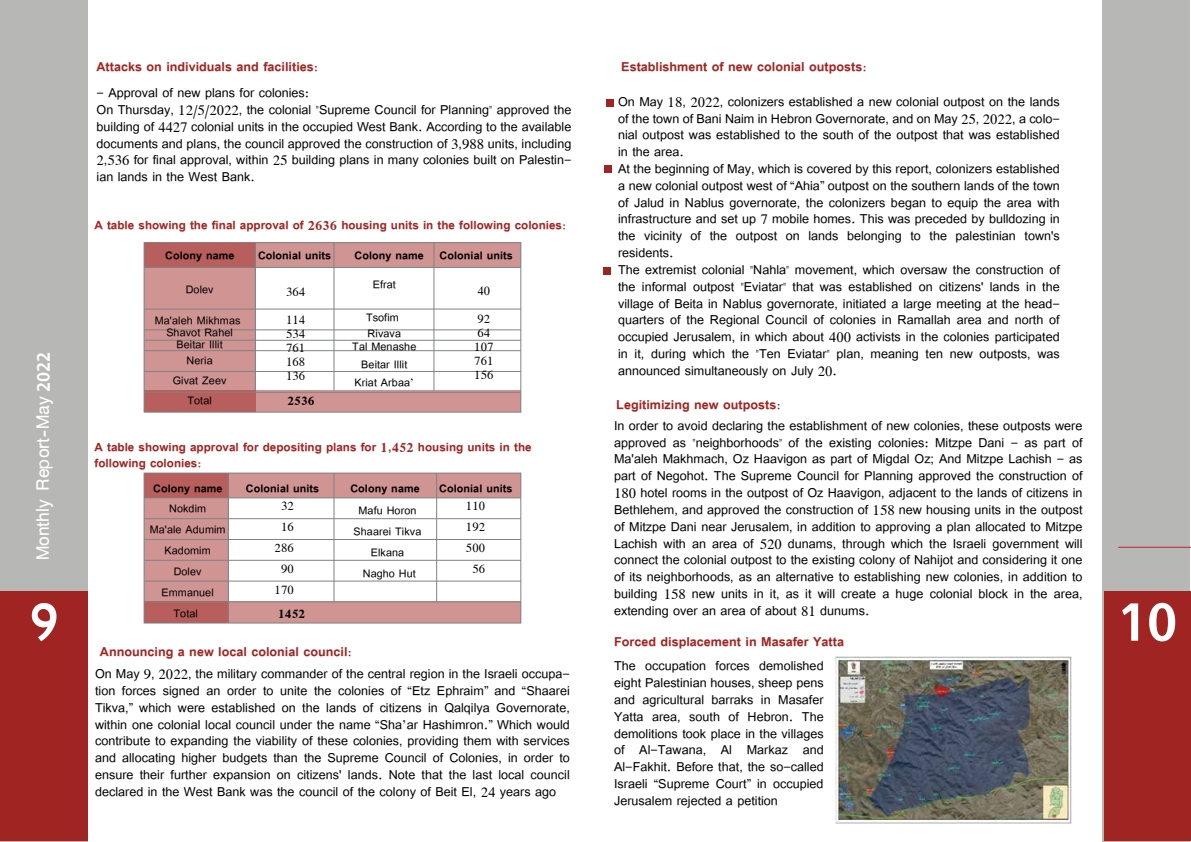
<style>
.page{position:relative;width:1191px;height:842px;background:#fff}
.page>*{position:absolute;margin:0;border:0;box-sizing:border-box;transform-origin:0 0}
.t1{font:60.3px "GE Snd";color:#fff}
.t2{font:20px "GE Snd";color:#fff}
.t3{font:14px/16.8px "Simplified Arabic";color:#000;text-align:justify}
.t4{font:700 14px "Simplified Arabic";color:#a02522}
.t5{font:700 13px/15.7px "Simplified Arabic";color:#a02522}
.t6{font:12px/21px "Simplified Arabic";letter-spacing:.005em;color:#000;text-align:center}
.t7{font:700 12px "Simplified Arabic";letter-spacing:.005em;color:#000}
</style>
<div class="page">
<div style="left:0;top:0;width:88px;height:842px;background:#b7b8b6"></div>
<div style="left:0;top:591px;width:88px;height:250px;background:#a02522"></div>
<div style="left:144px;top:243px;width:111px;height:169px;background:#d09493"></div>
<svg style="left:146px;top:391px;width:373px;height:19px;background:#c78482"></svg>
<svg style="left:146px;top:244px;width:373px;height:23px;background:#c88382"></svg>
<div style="left:144px;top:242px;width:377px;height:170px;border:1px solid #808284"></div>
<hr style="left:334px;top:243px;width:1px;height:148px;background:#808284">
<hr style="left:434px;top:243px;width:1px;height:148px;background:#808284">
<hr style="left:255px;top:243px;width:1px;height:148px;background:#808284">
<hr style="left:144px;top:267px;width:377px;height:1px;background:#808284">
<hr style="left:144px;top:340px;width:377px;height:1px;background:#808284">
<hr style="left:144px;top:309px;width:377px;height:1px;background:#808284">
<hr style="left:144px;top:330px;width:377px;height:1px;background:#808284">
<hr style="left:144px;top:350px;width:377px;height:1px;background:#808284">
<hr style="left:144px;top:371px;width:377px;height:1px;background:#808284">
<hr style="left:144px;top:392px;width:377px;height:1px;background:#808284">
<div style="left:144px;top:473px;width:84px;height:150px;background:#d09493"></div>
<svg style="left:146px;top:603px;width:373px;height:18px;background:#ca8886"></svg>
<svg style="left:146px;top:475px;width:373px;height:22px;background:#ca8786"></svg>
<div style="left:144px;top:473px;width:377px;height:150px;border:1px solid #808284"></div>
<hr style="left:436px;top:473px;width:1px;height:129px;background:#808284">
<hr style="left:334px;top:473px;width:1px;height:129px;background:#808284">
<hr style="left:228px;top:473px;width:1px;height:148px;background:#808284">
<hr style="left:144px;top:498px;width:377px;height:1px;background:#808284">
<hr style="left:144px;top:518px;width:377px;height:1px;background:#808284">
<hr style="left:144px;top:539px;width:377px;height:1px;background:#808284">
<hr style="left:144px;top:560px;width:377px;height:1px;background:#808284">
<hr style="left:144px;top:581px;width:377px;height:1px;background:#808284">
<hr style="left:144px;top:602px;width:377px;height:1px;background:#808284">
<div style="left:1102px;top:0;width:87px;height:842px;background:#b7b8b6"></div>
<div style="left:1104px;top:591px;width:87px;height:250px;background:#a02522"></div>
<hr style="left:1118px;top:547px;width:73px;height:1px;background:#be202e">
<div style="left:605px;top:99px;width:8px;height:8px;background:#a02522"></div>
<div style="left:604px;top:165px;width:8px;height:8px;background:#a02522"></div>
<div style="left:603px;top:267px;width:8px;height:8px;background:#a02522"></div>
<img style="left:835px;top:656px;width:236px;height:168px">
<h2 class="t2" style="left:30px;top:560px;width:210px;rotate:-90deg">Monthly Report-May 2022</h2>
<h1 class="t1" style="left:29px;top:580px;width:32px">9</h1>
<p class="t4" style="left:97px;top:55px;width:223px">Attacks on individuals and facilities:</p>
<p class="t3" style="left:97px;top:85px;width:476px;text-align:left">- Approval of new plans for colonies:<br>On Thursday, 12/5/2022, the colonial "Supreme Council for Planning" approved the building of 4427 colonial units in the occupied West Bank. According to the available documents and plans, the council approved the construction of 3,988 units, including 2,536 for final approval, within 25 building plans in many colonies built on Palestin&shy;ian lands in the West Bank.</p>
<p class="t5" style="left:94px;top:218px;width:473px">A table showing the final approval of 2636 housing units in the following colonies:</p>
<p class="t7" style="left:165px;top:245px;width:71px">Colony name</p>
<p class="t7" style="left:258px;top:245px;width:75px">Colonial units</p>
<p class="t7" style="left:354px;top:245px;width:71px">Colony name</p>
<p class="t7" style="left:439px;top:245px;width:75px">Colonial units</p>
<p class="t6" style="left:186px;top:280px;width:29px">Dolev</p>
<p class="t6" style="left:155px;top:315px;width:87px;line-height:12px">Ma'aleh Mikhmas<br>Shavot Rahel<br>Beitar Illit</p>
<p class="t6" style="left:173px;top:351px;width:55px;line-height:20px">Neria<br>Givat Zeev<br>Total</p>
<p class="t6" style="left:286px;top:281px;width:21px">364</p>
<p class="t6" style="left:286px;top:313px;width:21px;line-height:14px;text-align:justify">114<br>534<br>761<br>168<br>136</p>
<p class="t7" style="left:287px;top:391px;width:29px">2536</p>
<p class="t6" style="left:373px;top:275px;width:25px">Efrat</p>
<p class="t6" style="left:366px;top:310px;width:37px;line-height:16px;text-align:left">Tsofim<br>Rivava</p>
<p class="t6" style="left:352px;top:338px;width:66px;line-height:18px">Tal Menashe<br>Beitar Illit<br>Kriat Arbaa’</p>
<p class="t6" style="left:477px;top:281px;width:14px">40</p>
<p class="t6" style="left:474px;top:312px;width:21px;line-height:14px;text-align:left">92<br>64<br>107<br>761<br>156</p>
<p class="t5" style="left:95px;top:440px;width:438px">A table showing approval for depositing plans for 1,452 housing units in the following colonies:</p>
<p class="t7" style="left:153px;top:479px;width:71px">Colony name</p>
<p class="t7" style="left:246px;top:479px;width:75px">Colonial units</p>
<p class="t7" style="left:350px;top:479px;width:71px">Colony name</p>
<p class="t7" style="left:439px;top:479px;width:75px">Colonial units</p>
<p class="t6" style="left:150px;top:498px;width:77px">Nokdim<br>Ma'ale Adumim<br>Kadomim<br>Dolev<br>Emmanuel<br>Total</p>
<p class="t6" style="left:275px;top:495px;width:21px">32<br>16<br>286<br>90<br>170</p>
<p class="t6" style="left:466px;top:495px;width:21px">110<br>192<br>500<br>56</p>
<p class="t6" style="left:353px;top:500px;width:69px">Mafu Horon<br>Shaarei Tikva<br>Elkana<br>Nagho Hut</p>
<p class="t7" style="left:278px;top:604px;width:29px">1452</p>
<p class="t4" style="left:100px;top:640px;width:253px">Announcing a new local colonial council:</p>
<p class="t3" style="left:95px;top:666px;width:476px">On May 9, 2022, the military commander of the central region in the Israeli occupa&shy;tion forces signed an order to unite the colonies of “Etz Ephraim” and “Shaarei Tikva,” which were established on the lands of citizens in Qalqilya Governorate, within one colonial local council under the name “Sha’ar Hashimron.” Which would contribute to expanding the viability of these colonies, providing them with services and allocating higher budgets than the Supreme Council of Colonies, in order to ensure their further expansion on citizens' lands. Note that the last local council declared in the West Bank was the council of the colony of Beit El, 24 years ago</p>
<p class="t4" style="left:621px;top:55px;width:247px">Establishment of new colonial outposts:</p>
<p class="t3" style="left:618px;top:94px;width:443px;text-align:left">On May 18, 2022, colonizers established a new colonial outpost on the lands of the town of Bani Naim in Hebron Governorate, and on May 25, 2022, a colo&shy;nial outpost was established to the south of the outpost that was established in the area.<br>At the beginning of May, which is covered by this report, colonizers established a new colonial outpost west of “Ahia” outpost on the southern lands of the town of Jalud in Nablus governorate, the colonizers began to equip the area with infrastructure and set up 7 mobile homes. This was preceded by bulldozing in the vicinity of the outpost on lands belonging to the palestinian town's residents.<br>The extremist colonial "Nahla" movement, which oversaw the construction of the informal outpost "Eviatar" that was established on citizens' lands in the village of Beita in Nablus governorate, initiated a large meeting at the head&shy;quarters of the Regional Council of colonies in Ramallah area and north of occupied Jerusalem, in which about 400 activists in the colonies participated in it, during which the "Ten Eviatar" plan, meaning ten new outposts, was announced simultaneously on July 20.</p>
<p class="t4" style="left:616px;top:393px;width:166px">Legitimizing new outposts:</p>
<p class="t3" style="left:614px;top:418px;width:470px">In order to avoid declaring the establishment of new colonies, these outposts were approved as "neighborhoods" of the existing colonies: Mitzpe Dani - as part of Ma'aleh Makhmach, Oz Haavigon as part of Migdal Oz; And Mitzpe Lachish - as part of Negohot. The Supreme Council for Planning approved the construction of 180 hotel rooms in the outpost of Oz Haavigon, adjacent to the lands of citizens in Bethlehem, and approved the construction of 158 new housing units in the outpost of Mitzpe Dani near Jerusalem, in addition to approving a plan allocated to Mitzpe Lachish with an area of 520 dunams, through which the Israeli government will connect the colonial outpost to the existing colony of Nahijot and considering it one of its neighborhoods, as an alternative to establishing new colonies, in addition to building 158 new units in it, as it will create a huge colonial block in the area, extending over an area of about 81 dunums.</p>
<p class="t4" style="left:614px;top:631px;width:231px">Forced displacement in Masafer Yatta</p>
<p class="t3" style="left:614px;top:658px;width:211px">The occupation forces demolished eight Palestinian houses, sheep pens and agricultural barraks in Masafer Yatta area, south of Hebron. The demolitions took place in the villages of Al-Tawana, Al Markaz and Al-Fakhit. Before that, the so-called Israeli “Supreme Court” in occupied Jerusalem rejected a petition</p>
<h1 class="t1" style="left:1117px;top:580px;width:62px">10</h1>
</div>
